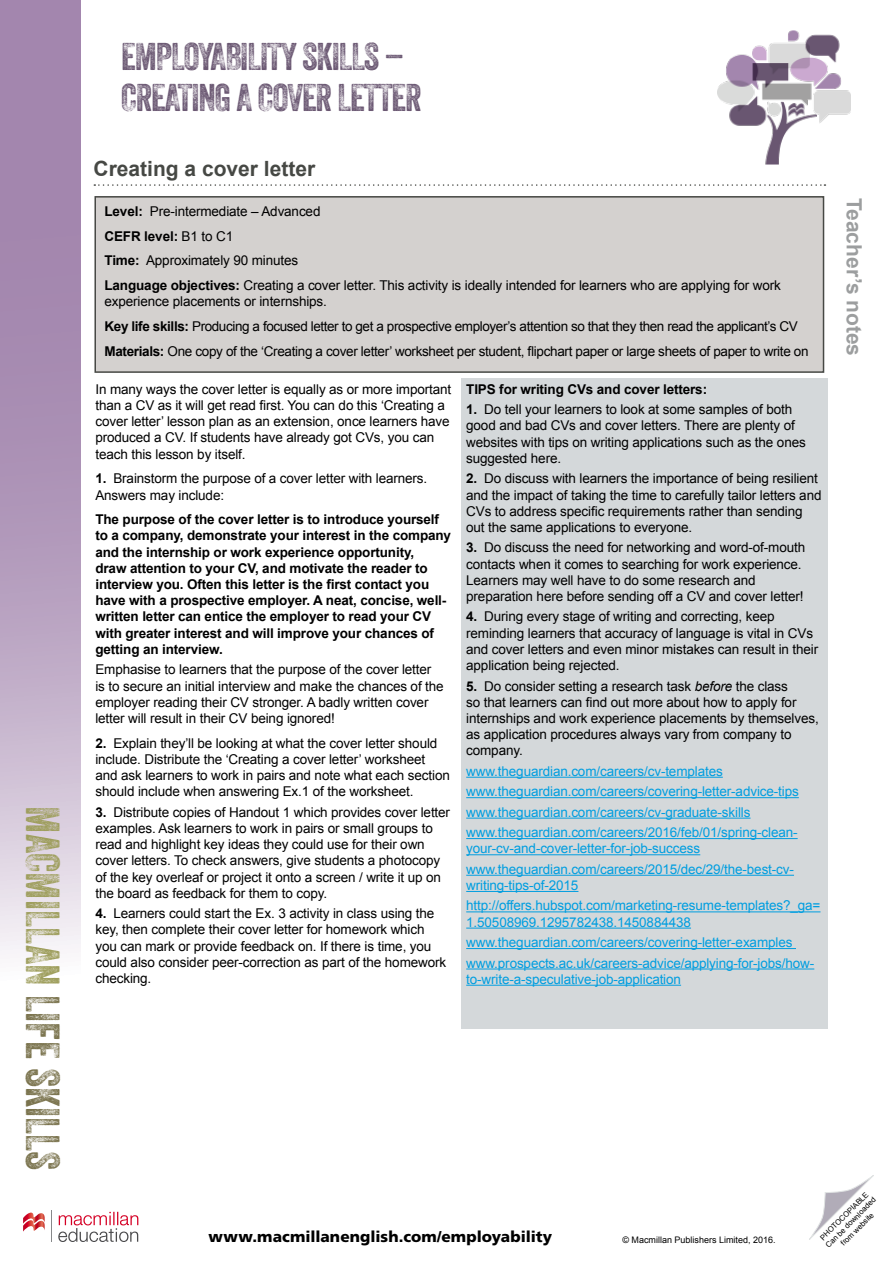
<style>
.page{position:relative;width:893px;height:1263px;background:#fff}
.page>*{position:absolute;margin:0;border:0;box-sizing:border-box;transform-origin:0 0}
.t1{font:46.2px "Veneer Three";color:#7a734d}
.t2{font:37.5px/40.5px "Veneer Three";letter-spacing:-.03em;color:#695671}
.t3{font:700 21px "Arial";color:#464844}
.t4{font:700 21px "Arial";color:#9c9e9f}
.t5{font:900 15.3px "Frutiger LT Std";letter-spacing:.005em;color:#000}
.t6{font:13.5px/16.2px "Arial";letter-spacing:-.01em;color:#000}
.t7{font:13.5px/20.4px "Arial";letter-spacing:-.01em;color:#009ee0}
.t8{font:700 13.5px/16.2px "Arial";letter-spacing:-.01em;color:#000}
.t9{font:9px "Arial";color:#000}
.t10{font:7.65px/9.1px "Arial";color:#000}
.s1{color:#9e9e5c}
.s2{font-weight:700}
.s3{font-style:italic}
</style>
<div class="page">
<svg style="left:0;top:0;width:81px;height:955px;background:#b7a1c0"></svg>
<svg style="left:809px;top:1175px;width:65px;height:65px"></svg>
<svg style="left:23px;top:1212px;width:22px;height:20px"></svg>
<hr style="left:51px;top:1210px;width:1px;height:32px;background:#87888a">
<svg style="left:58px;top:1212px;width:80px;height:30px"></svg>
<img style="left:717px;top:30px;width:133px;height:135px">
<div style="left:461px;top:379px;width:366px;height:650px;background:#d4d8da"></div>
<svg style="left:94px;top:184px;width:731px;height:2px"></svg>
<div style="left:95px;top:197px;width:728px;height:175px;background:#d4d1cf"></div>
<div style="left:94px;top:196px;width:730px;height:177px;border:2px solid #464844"></div>
<hr style="left:466px;top:777px;width:257px;height:1px;background:#009ee0">
<hr style="left:466px;top:797px;width:333px;height:1px;background:#009ee0">
<hr style="left:466px;top:818px;width:284px;height:1px;background:#009ee0">
<hr style="left:466px;top:838px;width:332px;height:1px;background:#009ee0">
<hr style="left:466px;top:854px;width:234px;height:1px;background:#009ee0">
<hr style="left:466px;top:875px;width:328px;height:1px;background:#009ee0">
<hr style="left:466px;top:891px;width:112px;height:1px;background:#009ee0">
<hr style="left:466px;top:911px;width:354px;height:1px;background:#009ee0">
<hr style="left:466px;top:927px;width:225px;height:1px;background:#009ee0">
<hr style="left:466px;top:948px;width:330px;height:1px;background:#009ee0">
<hr style="left:466px;top:968px;width:348px;height:1px;background:#009ee0">
<hr style="left:466px;top:985px;width:215px;height:1px;background:#009ee0">
<h1 class="t1" style="left:71px;top:806px;width:365px;rotate:90deg"><span class="s1">MACMILLAN</span> LIFE SKILLS</h1>
<h2 class="t2" style="left:121px;top:36px;width:302px">EMPLOYABILITY SKILLS –<br>CREATING A COVER LETTER</h2>
<h3 class="t3" style="left:94px;top:154px;width:223px">Creating a cover letter</h3>
<p class="t6" style="left:104px;top:199px;width:678px;line-height:24.8px"><span class="s2">Level:</span> Pre-intermediate – Advanced<br><span class="s2">CEFR level:</span> B1 to C1<br><span class="s2">Time:</span> Approximately 90 minutes<br><span class="s2">Language objectives:</span> Creating a cover letter. This activity is ideally intended for learners who are applying for work</p>
<p class="t6" style="left:104px;top:289px;width:706px;line-height:24.8px">experience placements or internships.<br><span class="s2">Key life skills:</span> Producing a focused letter to get a prospective employer’s attention so that they then read the applicant’s CV<br><span class="s2">Materials:</span> One copy of the ‘Creating a cover letter’ worksheet per student, flipchart paper or large sheets of paper to write on</p>
<p class="t6" style="left:95px;top:381px;width:357px">In many ways the cover letter is equally as or more important than a CV as it will get read first. You can do this ‘Creating a cover letter’ lesson plan as an extension, once learners have produced a CV. If students have already got CVs, you can teach this lesson by itself.</p>
<p class="t6" style="left:95px;top:471px;width:333px"><span class="s2">1.</span> Brainstorm the purpose of a cover letter with learners.<br>Answers may include:</p>
<p class="t8" style="left:95px;top:512px;width:357px">The purpose of the cover letter is to introduce yourself to a company, demonstrate your interest in the company and the internship or work experience opportunity,<br>draw attention to your CV, and motivate the reader to interview you. Often this letter is the first contact you have with a prospective employer. A neat, concise, well&shy;written letter can entice the employer to read your CV with greater interest and will improve your chances of getting an interview.</p>
<p class="t6" style="left:95px;top:662px;width:350px">Emphasise to learners that the purpose of the cover letter is to secure an initial interview and make the chances of the employer reading their CV stronger. A badly written cover letter will result in their CV being ignored!</p>
<p class="t6" style="left:95px;top:735px;width:356px"><span class="s2">2.</span> Explain they’ll be looking at what the cover letter should include. Distribute the ‘Creating a cover letter’ worksheet and ask learners to work in pairs and note what each section should include when answering Ex.1 of the worksheet.</p>
<p class="t6" style="left:95px;top:804px;width:356px"><span class="s2">3.</span> Distribute copies of Handout 1 which provides cover letter examples. Ask learners to work in pairs or small groups to read and highlight key ideas they could use for their own cover letters. To check answers, give students a photocopy of the key overleaf or project it onto a screen / write it up on the board as feedback for them to copy.</p>
<p class="t6" style="left:95px;top:905px;width:352px"><span class="s2">4.</span> Learners could start the Ex. 3 activity in class using the key, then complete their cover letter for homework which you can mark or provide feedback on. If there is time, you could also consider peer-correction as part of the homework checking.</p>
<p class="t8" style="left:466px;top:381px;width:242px">TIPS for writing CVs and cover letters:</p>
<p class="t6" style="left:466px;top:402px;width:341px"><span class="s2">1.</span> Do tell your learners to look at some samples of both good and bad CVs and cover letters. There are plenty of websites with tips on writing applications such as the ones suggested here.</p>
<p class="t6" style="left:466px;top:471px;width:357px"><span class="s2">2.</span> Do discuss with learners the importance of being resilient and the impact of taking the time to carefully tailor letters and CVs to address specific requirements rather than sending out the same applications to everyone.</p>
<p class="t6" style="left:466px;top:540px;width:340px"><span class="s2">3.</span> Do discuss the need for networking and word-of-mouth contacts when it comes to searching for work experience.<br>Learners may well have to do some research and preparation here before sending off a CV and cover letter!</p>
<p class="t6" style="left:466px;top:609px;width:354px"><span class="s2">4.</span> During every stage of writing and correcting, keep reminding learners that accuracy of language is vital in CVs and cover letters and even minor mistakes can result in their application being rejected.</p>
<p class="t6" style="left:466px;top:678px;width:354px"><span class="s2">5.</span> Do consider setting a research task <span class="s3">before</span> the class<br>so that learners can find out more about how to apply for internships and work experience placements by themselves, as application procedures always vary from company to company.</p>
<p class="t7" style="left:466px;top:761px;width:334px">www.theguardian.com/careers/cv-templates www.theguardian.com/careers/covering-letter-advice-tips www.theguardian.com/careers/cv-graduate-skills www.theguardian.com/careers/2016/feb/01/spring-clean-</p>
<p class="t7" style="left:466px;top:838px;width:329px">your-cv-and-cover-letter-for-job-success www.theguardian.com/careers/2015/dec/29/the-best-cv-</p>
<p class="t7" style="left:466px;top:875px;width:356px">writing-tips-of-2015 http://offers.hubspot.com/marketing-resume-templates?_ga=</p>
<p class="t7" style="left:466px;top:912px;width:350px">1.50508969.1295782438.1450884438 www.theguardian.com/careers/covering-letter-examples www.prospects.ac.uk/careers-advice/applying-for-jobs/how-</p>
<p class="t7" style="left:466px;top:969px;width:216px">to-write-a-speculative-job-application</p>
<h3 class="t4" style="left:868px;top:198px;width:160px;rotate:90deg">Teacher’s notes</h3>
<p class="t5" style="left:209px;top:1227px;width:345px">www.macmillanenglish.com/employability</p>
<p class="t9" style="left:622px;top:1234px;width:155px">© Macmillan Publishers Limited, 2016.</p>
<p class="t10" style="left:817px;top:1237px;width:69px;rotate:-45deg">PHOTOCOPIABLE<br>Can be downloaded</p>
<p class="t10" style="left:839px;top:1241px;width:44px;rotate:-45deg">from website</p>
</div>
